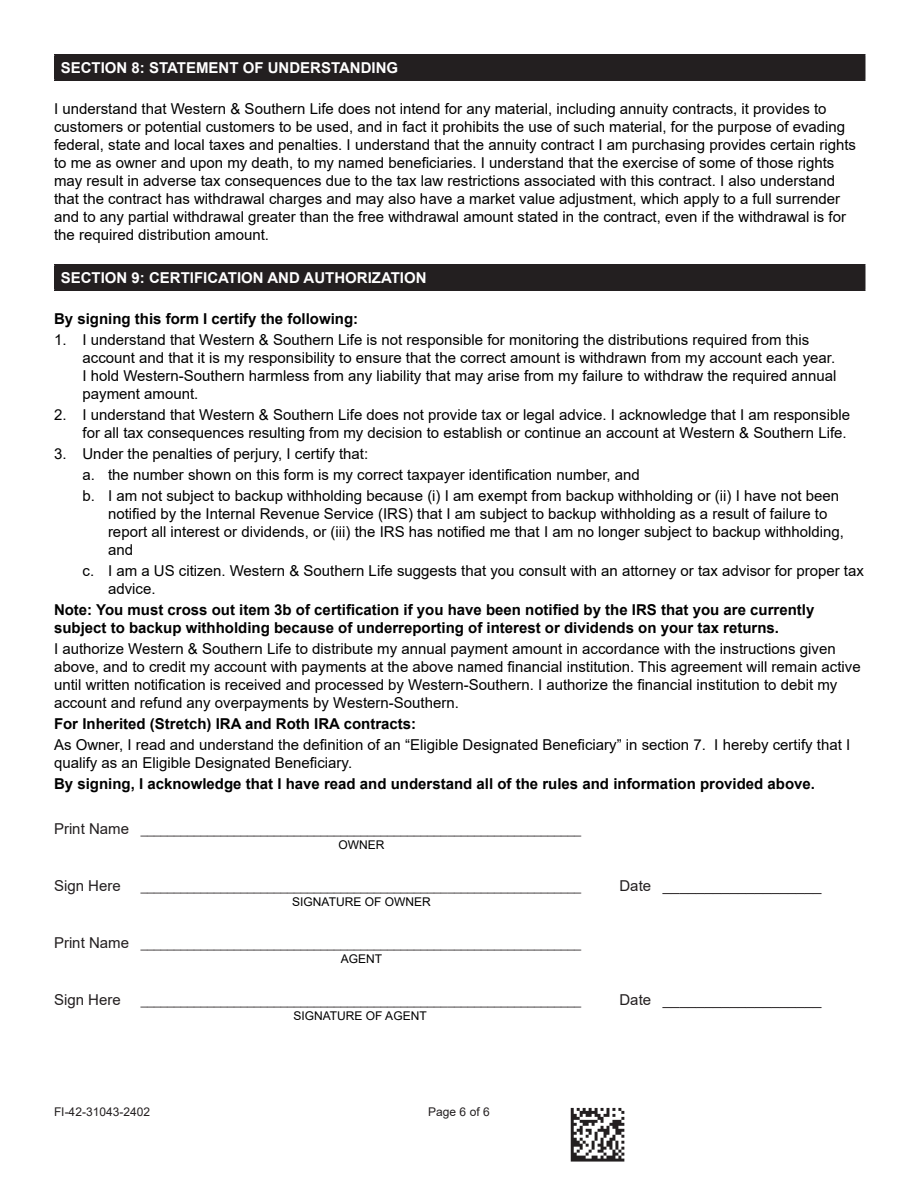
<style>
.page{position:relative;width:918px;height:1188px;background:#fff}
.page>*{position:absolute;margin:0;border:0;box-sizing:border-box;transform-origin:0 0}
.t1{font:15px/18px "Arial";color:#000}
.t2{font:700 15px/18px "Arial";color:#000}
.t3{font:700 15px "Arial";color:#fff}
.t4{font:15px "Arial";color:#231f20}
.t5{font:12px "Arial";color:#231f20}
.t6{font:12px "Arial";color:#000}
.s1{font-size:15px}
</style>
<div class="page">
<div style="left:55px;top:265px;width:810px;height:25px;background:#231f20"></div>
<hr style="left:54px;top:264px;width:812px;height:2px;background:#231f20">
<hr style="left:54px;top:266px;width:2px;height:24px;background:#231f20">
<hr style="left:864px;top:266px;width:2px;height:24px;background:#231f20">
<hr style="left:54px;top:290px;width:812px;height:1px;background:#231f20">
<div style="left:55px;top:55px;width:810px;height:25px;background:#231f20"></div>
<hr style="left:54px;top:54px;width:812px;height:2px;background:#231f20">
<hr style="left:54px;top:56px;width:2px;height:24px;background:#231f20">
<hr style="left:864px;top:56px;width:2px;height:24px;background:#231f20">
<hr style="left:54px;top:80px;width:812px;height:1px;background:#231f20">
<svg style="left:571px;top:1108px;width:53px;height:54px"></svg>
<p class="t3" style="left:61px;top:57px;width:339px">SECTION 8: STATEMENT OF UNDERSTANDING</p>
<p class="t1" style="left:54px;top:100px;width:804px">I understand that Western &amp; Southern Life does not intend for any material, including annuity contracts, it provides to customers or potential customers to be used, and in fact it prohibits the use of such material, for the purpose of evading federal, state and local taxes and penalties. I understand that the annuity contract I am purchasing provides certain rights to me as owner and upon my death, to my named beneficiaries. I understand that the exercise of some of those rights may result in adverse tax consequences due to the tax law restrictions associated with this contract. I also understand that the contract has withdrawal charges and may also have a market value adjustment, which apply to a full surrender and to any partial withdrawal greater than the free withdrawal amount stated in the contract, even if the withdrawal is for the required distribution amount.</p>
<p class="t3" style="left:61px;top:267px;width:367px">SECTION 9: CERTIFICATION AND AUTHORIZATION</p>
<p class="t2" style="left:54px;top:310px;width:306px">By signing this form I certify the following:</p>
<p class="t1" style="left:82px;top:331px;width:756px;text-indent:-28px">1. I understand that Western &amp; Southern Life is not responsible for monitoring the distributions required from this account and that it is my responsibility to ensure that the correct amount is withdrawn from my account each year.<br>I hold Western-Southern harmless from any liability that may arise from my failure to withdraw the required annual payment amount.</p>
<p class="t1" style="left:54px;top:406px;width:798px;text-align:right">2. I understand that Western &amp; Southern Life does not provide tax or legal advice. I acknowledge that I am responsible for all tax consequences resulting from my decision to establish or continue an account at Western &amp; Southern Life.</p>
<p class="t1" style="left:54px;top:445px;width:316px">3. Under the penalties of perjury, I certify that:</p>
<p class="t1" style="left:82px;top:466px;width:559px">a. the number shown on this form is my correct taxpayer identification number, and</p>
<p class="t1" style="left:108px;top:487px;width:738px;text-indent:-26px">b. I am not subject to backup withholding because (i) I am exempt from backup withholding or (ii) I have not been notified by the Internal Revenue Service (IRS) that I am subject to backup withholding as a result of failure to report all interest or dividends, or (iii) the IRS has notified me that I am no longer subject to backup withholding, and</p>
<p class="t1" style="left:108px;top:562px;width:757px;text-indent:-26px">c. I am a US citizen. Western &amp; Southern Life suggests that you consult with an attorney or tax advisor for proper tax advice.</p>
<p class="t2" style="left:54px;top:601px;width:762px">Note: You must cross out item 3b of certification if you have been notified by the IRS that you are currently subject to backup withholding because of underreporting of interest or dividends on your tax returns.</p>
<p class="t1" style="left:54px;top:640px;width:808px">I authorize Western &amp; Southern Life to distribute my annual payment amount in accordance with the instructions given above, and to credit my account with payments at the above named financial institution. This agreement will remain active until written notification is received and processed by Western-Southern. I authorize the financial institution to debit my account and refund any overpayments by Western-Southern.</p>
<p class="t2" style="left:54px;top:715px;width:364px">For Inherited (Stretch) IRA and Roth IRA contracts:</p>
<p class="t1" style="left:54px;top:736px;width:798px">As Owner, I read and understand the definition of an “Eligible Designated Beneficiary” in section 7. I hereby certify that I qualify as an Eligible Designated Beneficiary.</p>
<p class="t2" style="left:54px;top:775px;width:763px">By signing, I acknowledge that I have read and understand all of the rules and information provided above.</p>
<p class="t5" style="left:54px;top:822px;width:529px"><span class="s1">Print Name</span> __________________________________________________________________</p>
<p class="t6" style="left:339px;top:836px;width:47px">OWNER</p>
<p class="t4" style="left:54px;top:876px;width:68px">Sign Here</p>
<p class="t5" style="left:141px;top:879px;width:442px">__________________________________________________________________</p>
<p class="t4" style="left:620px;top:876px;width:203px">Date ___________________</p>
<p class="t6" style="left:292px;top:893px;width:140px">SIGNATURE OF OWNER</p>
<p class="t5" style="left:54px;top:936px;width:529px"><span class="s1">Print Name</span> __________________________________________________________________</p>
<p class="t6" style="left:341px;top:950px;width:43px">AGENT</p>
<p class="t4" style="left:54px;top:990px;width:68px">Sign Here</p>
<p class="t5" style="left:141px;top:993px;width:442px">__________________________________________________________________</p>
<p class="t6" style="left:294px;top:1007px;width:135px">SIGNATURE OF AGENT</p>
<p class="t5" style="left:54px;top:1104px;width:98px">FI-42-31043-2402</p>
<p class="t5" style="left:428px;top:1104px;width:63px">Page 6 of 6</p>
<p class="t4" style="left:620px;top:990px;width:203px">Date ___________________</p>
</div>
